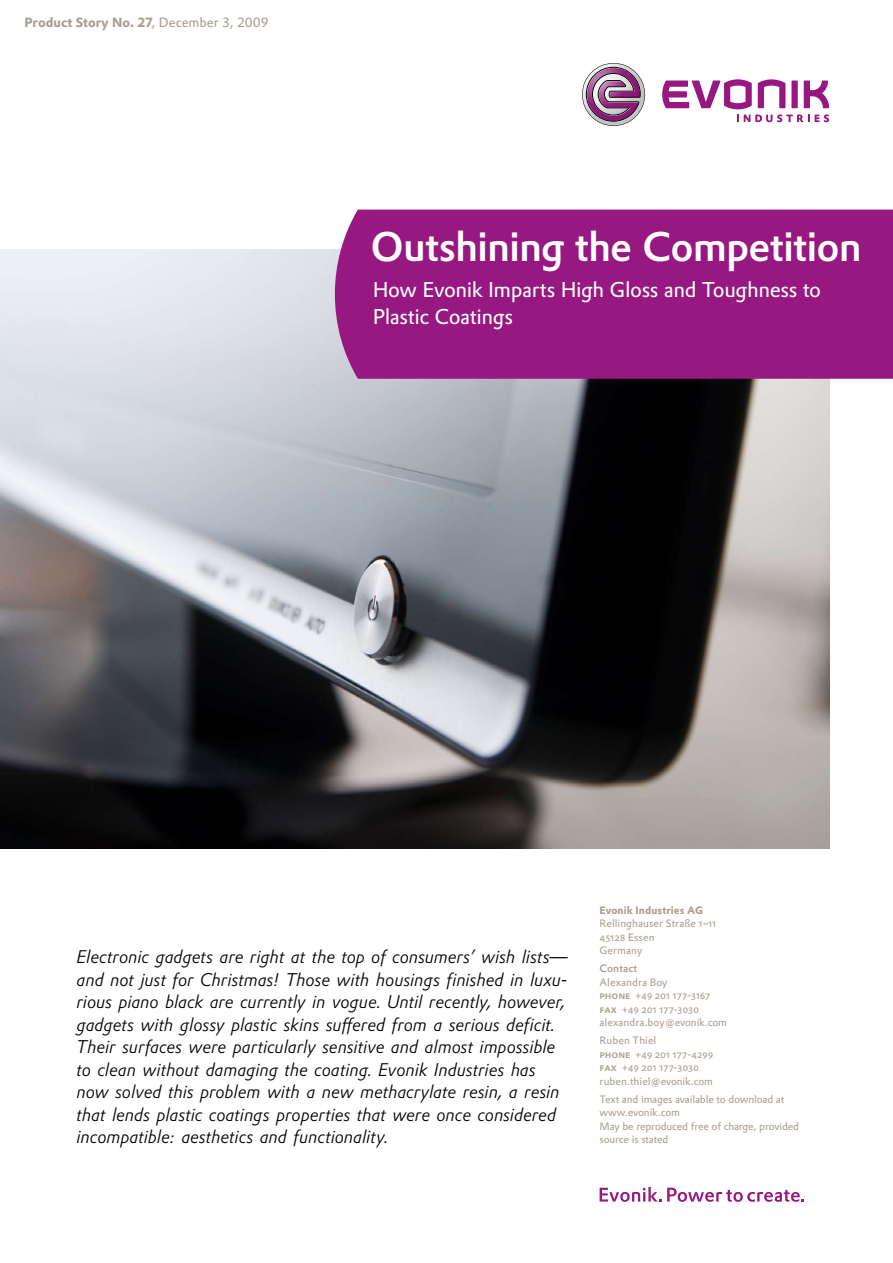
<style>
.page{position:relative;width:893px;height:1263px;background:#fff}
.page>*{position:absolute;margin:0;border:0;box-sizing:border-box;transform-origin:0 0}
.t1{font:40.5px "DTL Prokyon TPRO Medium Regula";letter-spacing:-.025em;color:#fff}
.t2{font:21px/27px "DTL Prokyon TPRO";letter-spacing:-.02em;color:#fff}
.t3{font:italic 300 18px/22.5px "Evonik Prokyon";letter-spacing:-.01em;color:#000}
.t4{font:700 13.2px "DTL Prokyon TPRO";color:#a89e91}
.t5{font:10.5px/13.5px "DTL Prokyon TPRO";letter-spacing:-.015em;color:#a89e91}
.t6{font:10.5px/13.5px "DTL Prokyon TPRO";letter-spacing:.005em;color:#a89e91}
.t7{font:700 10.5px "DTL Prokyon TPRO";letter-spacing:.005em;color:#a89e91}
.t8{font:10.5px "DTL Prokyon TPRO Medium Regula";letter-spacing:.005em;color:#a89e91}
.s1{font-weight:400}
.s2{font-family:"DTL Prokyon TPRO Medium Regula"}
</style>
<div class="page">
<img style="left:0;top:250px;width:829px;height:598px">
<div style="left:335px;top:210px;width:558px;height:169px;background:#981881"></div>
<svg style="left:582px;top:63px;width:63px;height:63px"></svg>
<svg style="left:662px;top:79px;width:167px;height:43px"></svg>
<svg style="left:600px;top:1187px;width:204px;height:15px"></svg>
<p class="t4" style="left:25px;top:14px;width:246px">Product Story No. 27<span class="s1">, December 3, 2009</span></p>
<h1 class="t1" style="left:371px;top:220px;width:493px">Outshining the Competition</h1>
<p class="t2" style="left:373px;top:276px;width:450px">How Evonik Imparts High Gloss and Toughness to<br>Plastic Coatings</p>
<p class="t3" style="left:77px;top:944px;width:493px">Electronic gadgets are right at the top of consumers’ wish lists— and not just for Christmas! Those with housings finished in luxu&shy;rious piano black are currently in vogue. Until recently, however, gadgets with glossy plastic skins suffered from a serious deficit.<br>Their surfaces were particularly sensitive and almost impossible to clean without damaging the coating. Evonik Industries has now solved this problem with a new methacrylate resin, a resin that lends plastic coatings properties that were once considered incompatible: aesthetics and functionality.</p>
<p class="t7" style="left:600px;top:903px;width:105px">Evonik Industries AG</p>
<p class="t6" style="left:600px;top:916px;width:119px">Rellinghauser Straße 1–11<br>45128 Essen<br>Germany</p>
<p class="t8" style="left:600px;top:961px;width:39px">Contact</p>
<p class="t5" style="left:600px;top:975px;width:129px">Alexandra Boy<br><span class="s2">phone</span> +49 201 177-3167 <span class="s2">fax</span> +49 201 177-3030 alexandra.boy@evonik.com</p>
<p class="t5" style="left:600px;top:1033px;width:115px">Ruben Thiel<br><span class="s2">phone</span> +49 201 177-4299 <span class="s2">fax</span> +49 201 177-3030 ruben.thiel@evonik.com</p>
<p class="t5" style="left:600px;top:1092px;width:201px">Text and images available to download at www.evonik.com<br>May be reproduced free of charge, provided source is stated</p>
</div>
